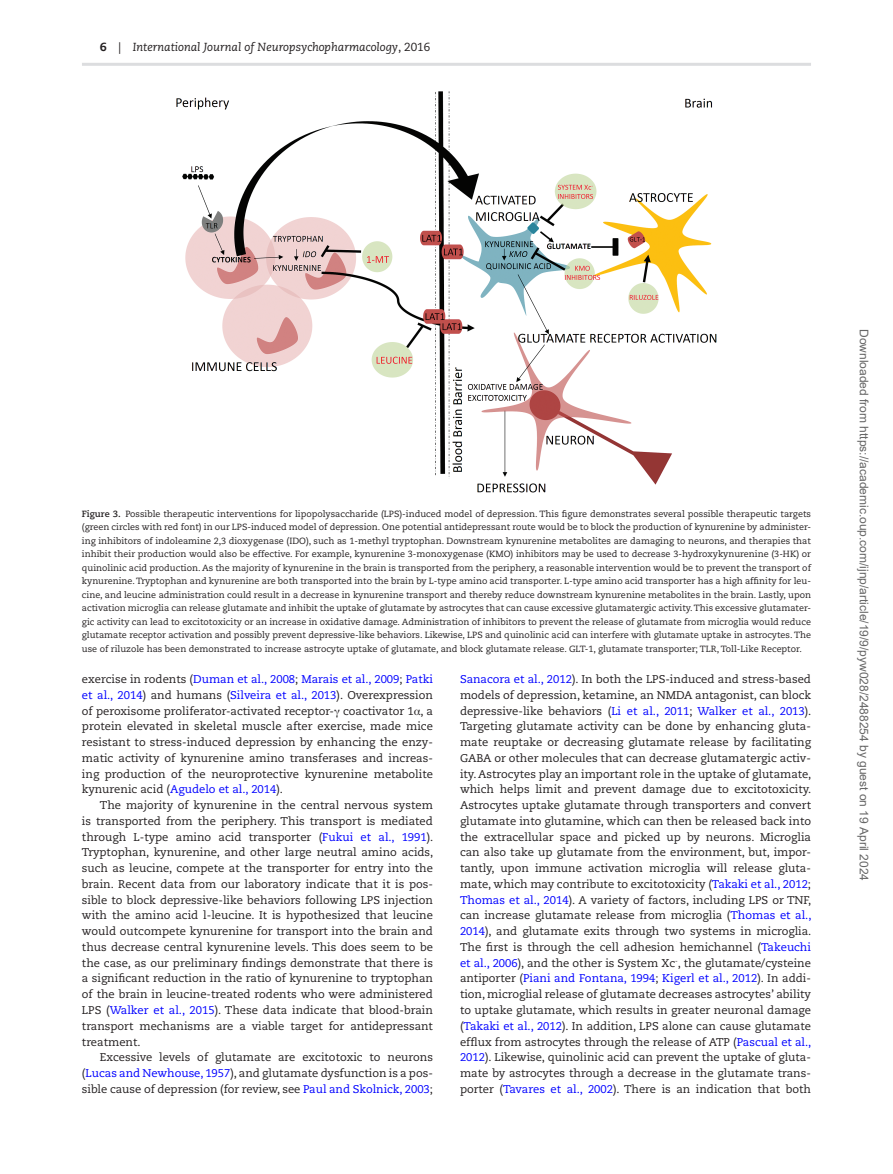
<style>
.page{position:relative;width:893px;height:1174px;background:#fff}
.page>*{position:absolute;margin:0;border:0;box-sizing:border-box;transform-origin:0 0}
.t1{font:12px "Arial";color:#666}
.t2{font:italic 11.7px "Caecilia LT Std";color:#231f20}
.t3{font:11.25px/15.8px "Caecilia LT Std";color:#231f20;text-align:justify}
.t4{font:9px/13.5px "Caecilia LT Std";color:#231f20;text-align:justify}
.s1{font-weight:800;font-style:normal}
.s2{font-style:normal}
.s3{font-weight:700}
.s4{color:#00f}
.s5{font-family:"Gandhari Unicode"}
</style>
<div class="page">
<hr style="left:82px;top:63px;width:729px;height:3px;background:#dcdddf">
<img style="left:176px;top:92px;width:540px;height:401px">
<p class="t2" style="left:100px;top:40px;width:332px"><span class="s1">6</span> <span class="s2">|</span> International Journal of Neuropsychopharmacology<span class="s2">, 2016</span></p>
<p class="t4" style="left:82px;top:507px;width:731px"><span class="s3">Figure 3.</span> Possible therapeutic interventions for lipopolysaccharide (LPS)-induced model of depression. This figure demonstrates several possible therapeutic targets (green circles with red font) in our LPS-induced model of depression. One potential antidepressant route would be to block the production of kynurenine by administer&shy;ing inhibitors of indoleamine 2,3 dioxygenase (IDO), such as 1-methyl tryptophan. Downstream kynurenine metabolites are damaging to neurons, and therapies that inhibit their production would also be effective. For example, kynurenine 3-monoxygenase (KMO) inhibitors may be used to decrease 3-hydroxykynurenine (3-HK) or quinolinic acid production. As the majority of kynurenine in the brain is transported from the periphery, a reasonable intervention would be to prevent the transport of kynurenine. Tryptophan and kynurenine are both transported into the brain by L-type amino acid transporter. L-type amino acid transporter has a high affinity for leu&shy;cine, and leucine administration could result in a decrease in kynurenine transport and thereby reduce downstream kynurenine metabolites in the brain. Lastly, upon activation microglia can release glutamate and inhibit the uptake of glutamate by astrocytes that can cause excessive glutamatergic activity. This excessive glutamater&shy;gic activity can lead to excitotoxicity or an increase in oxidative damage. Administration of inhibitors to prevent the release of glutamate from microglia would reduce glutamate receptor activation and possibly prevent depressive-like behaviors. Likewise, LPS and quinolinic acid can interfere with glutamate uptake in astrocytes. The use of riluzole has been demonstrated to increase astrocyte uptake of glutamate, and block glutamate release. GLT-1, glutamate transporter; TLR, Toll-Like Receptor.</p>
<p class="t3" style="left:82px;top:671px;width:353px">exercise in rodents (<span class="s4">Duman et al., 2008</span>; <span class="s4">Marais et al., 2009</span>; <span class="s4">Patki et al., 2014</span>) and humans (<span class="s4">Silveira et al., 2013</span>). Overexpression of peroxisome proliferator-activated receptor-<span class="s5">γ</span> coactivator 1<span class="s5">α</span>, a protein elevated in skeletal muscle after exercise, made mice resistant to stress-induced depression by enhancing the enzy&shy;matic activity of kynurenine amino transferases and increas&shy;ing production of the neuroprotective kynurenine metabolite kynurenic acid (<span class="s4">Agudelo et al., 2014</span>).</p>
<p class="t3" style="left:82px;top:797px;width:353px;text-indent:18px">The majority of kynurenine in the central nervous system is transported from the periphery. This transport is mediated through L-type amino acid transporter (<span class="s4">Fukui et al., 1991</span>).<br>Tryptophan, kynurenine, and other large neutral amino acids, such as leucine, compete at the transporter for entry into the brain. Recent data from our laboratory indicate that it is pos&shy;sible to block depressive-like behaviors following LPS injection with the amino acid l-leucine. It is hypothesized that leucine would outcompete kynurenine for transport into the brain and thus decrease central kynurenine levels. This does seem to be the case, as our preliminary findings demonstrate that there is a significant reduction in the ratio of kynurenine to tryptophan of the brain in leucine-treated rodents who were administered LPS (<span class="s4">Walker et al., 2015</span>). These data indicate that blood-brain transport mechanisms are a viable target for antidepressant treatment.</p>
<p class="t3" style="left:82px;top:1049px;width:353px;text-indent:18px">Excessive levels of glutamate are excitotoxic to neurons (<span class="s4">Lucas and Newhouse, 1957</span>), and glutamate dysfunction is a pos&shy;sible cause of depression (for review, see <span class="s4">Paul and Skolnick, 2003</span>;</p>
<p class="t3" style="left:460px;top:671px;width:353px"><span class="s4">Sanacora et al., 2012</span>). In both the LPS-induced and stress-based models of depression, ketamine, an NMDA antagonist, can block depressive-like behaviors (<span class="s4">Li et al., 2011</span>; <span class="s4">Walker et al., 2013</span>).<br>Targeting glutamate activity can be done by enhancing gluta&shy;mate reuptake or decreasing glutamate release by facilitating GABA or other molecules that can decrease glutamatergic activ&shy;ity. Astrocytes play an important role in the uptake of glutamate, which helps limit and prevent damage due to excitotoxicity.<br>Astrocytes uptake glutamate through transporters and convert glutamate into glutamine, which can then be released back into the extracellular space and picked up by neurons. Microglia can also take up glutamate from the environment, but, impor&shy;tantly, upon immune activation microglia will release gluta&shy;mate, which may contribute to excitotoxicity (<span class="s4">Takaki et al., 2012</span>; <span class="s4">Thomas et al., 2014</span>). A variety of factors, including LPS or TNF, can increase glutamate release from microglia (<span class="s4">Thomas et al., 2014</span>), and glutamate exits through two systems in microglia.<br>The first is through the cell adhesion hemichannel (<span class="s4">Takeuchi et al., 2006</span>), and the other is System Xc<sup>-</sup>, the glutamate/cysteine antiporter (<span class="s4">Piani and Fontana, 1994</span>; <span class="s4">Kigerl et al., 2012</span>). In addi&shy;tion, microglial release of glutamate decreases astrocytes’ ability to uptake glutamate, which results in greater neuronal damage (<span class="s4">Takaki et al., 2012</span>). In addition, LPS alone can cause glutamate efflux from astrocytes through the release of ATP (<span class="s4">Pascual et al., 2012</span>). Likewise, quinolinic acid can prevent the uptake of gluta&shy;mate by astrocytes through a decrease in the glutamate trans&shy;porter (<span class="s4">Tavares et al., 2002</span>). There is an indication that both</p>
<p class="t1" style="left:868px;top:329px;width:553px;rotate:90deg">Downloaded from https://academic.oup.com/ijnp/article/19/9/pyw028/2488254 by guest on 19 April 2024</p>
</div>
